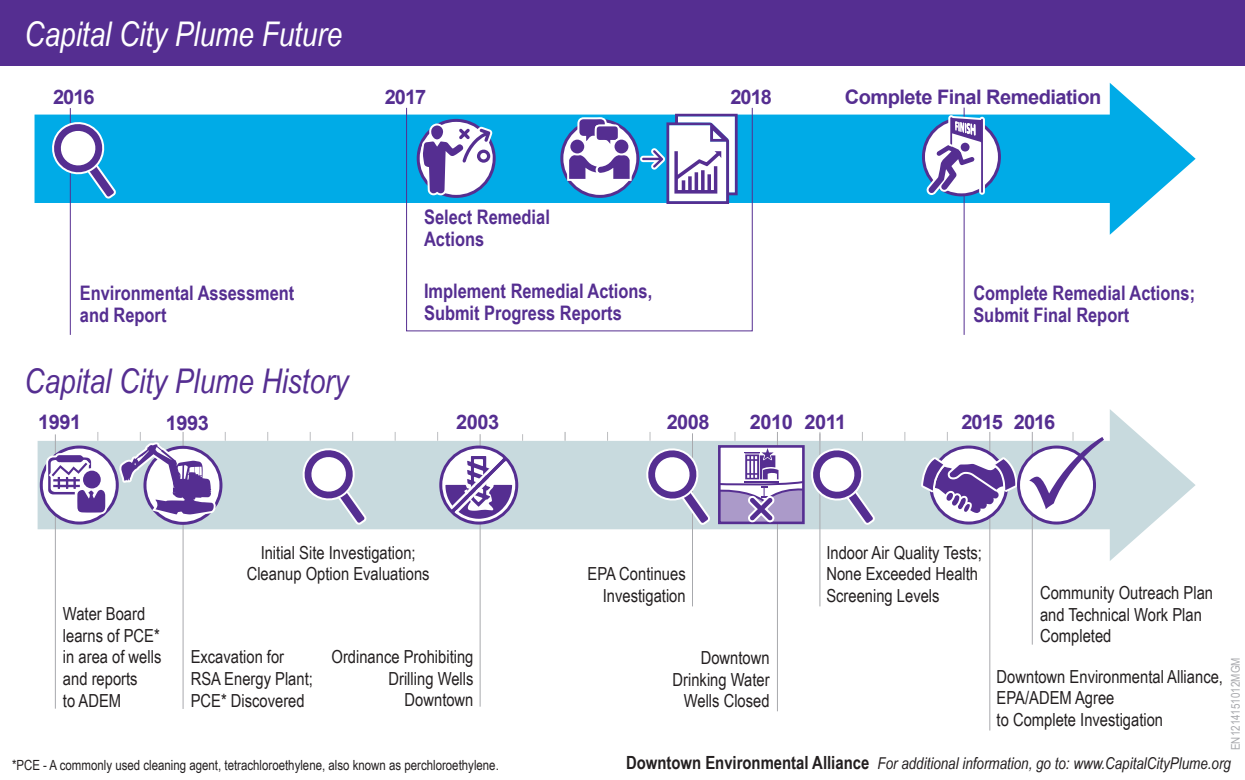
<style>
.page{position:relative;width:1245px;height:780px;background:#fff}
.page>*{position:absolute;margin:0;border:0;box-sizing:border-box;transform-origin:0 0}
.t1{font:italic 34px "Arial Narrow";color:#552e91}
.t2{font:italic 34px "Arial Narrow";color:#fff}
.t3{font:700 20px/22px "Arial Narrow";color:#552e91}
.t4{font:700 20px "Arial";letter-spacing:-.025em;color:#552e91}
.t5{font:700 20px "Arial";letter-spacing:-.05em;color:#552e91}
.t6{font:18px/21.6px "Arial Narrow";color:#231f20}
.t7{font:italic 16.4px "Arial Narrow";color:#231f20}
.t8{font:14px "Arial Narrow";color:#231f20}
.t9{font:12px "Arial Narrow";color:#a8a9ad}
.s1{font-weight:700;font-style:normal;font-size:18.2px}
</style>
<div class="page">
<svg style="left:35px;top:83px;width:1161px;height:152px"></svg>
<hr style="left:70px;top:108px;width:1px;height:227px;background:#552e91">
<hr style="left:964px;top:108px;width:1px;height:227px;background:#552e91">
<svg style="left:406px;top:107px;width:347px;height:225px"></svg>
<svg style="left:50px;top:120px;width:68px;height:81px"></svg>
<svg style="left:417px;top:119px;width:79px;height:79px"></svg>
<svg style="left:38px;top:409px;width:1158px;height:152px"></svg>
<hr style="left:55px;top:434px;width:1px;height:274px;background:#a8a9ad">
<svg style="left:300px;top:432px;width:69px;height:95px"></svg>
<hr style="left:480px;top:434px;width:1px;height:272px;background:#a8a9ad">
<hr style="left:692px;top:433px;width:1px;height:173px;background:#a8a9ad">
<hr style="left:777px;top:432px;width:1px;height:279px;background:#a8a9ad">
<hr style="left:989px;top:432px;width:1px;height:298px;background:#a8a9ad">
<hr style="left:1032px;top:432px;width:1px;height:212px;background:#a8a9ad">
<svg style="left:437px;top:432px;width:86px;height:92px"></svg>
<svg style="left:921px;top:432px;width:183px;height:92px"></svg>
<svg style="left:560px;top:114px;width:178px;height:90px"></svg>
<svg style="left:922px;top:115px;width:79px;height:81px"></svg>
<div style="left:0;top:0;width:1245px;height:65px;background:#552e91"></div>
<hr style="left:183px;top:432px;width:1px;height:277px;background:#a8a9ad">
<svg style="left:40px;top:432px;width:186px;height:93px"></svg>
<hr style="left:819px;top:433px;width:1px;height:173px;background:#a8a9ad">
<svg style="left:644px;top:432px;width:233px;height:95px"></svg>
<h1 class="t2" style="left:25px;top:11px;width:319px">Capital City Plume Future</h1>
<p class="t4" style="left:53px;top:84px;width:43px">2016</p>
<p class="t4" style="left:385px;top:84px;width:43px">2017</p>
<p class="t4" style="left:730px;top:84px;width:43px">2018</p>
<p class="t4" style="left:845px;top:84px;width:258px">Complete Final Remediation</p>
<p class="t3" style="left:424px;top:205px;width:127px">Select Remedial<br>Actions</p>
<p class="t3" style="left:80px;top:281px;width:216px">Environmental Assessment and Report</p>
<p class="t3" style="left:424px;top:279px;width:230px">Implement Remedial Actions,<br>Submit Progress Reports</p>
<p class="t3" style="left:973px;top:281px;width:223px">Complete Remedial Actions;<br>Submit Final Report</p>
<h1 class="t1" style="left:25px;top:358px;width:325px">Capital City Plume History</h1>
<p class="t4" style="left:38px;top:409px;width:44px">1991</p>
<p class="t4" style="left:456px;top:409px;width:44px">2003</p>
<p class="t4" style="left:750px;top:409px;width:44px">2010</p>
<p class="t5" style="left:961px;top:409px;width:95px">2015 2016</p>
<p class="t4" style="left:166px;top:409px;width:44px">1993</p>
<p class="t4" style="left:667px;top:409px;width:44px">2008</p>
<p class="t4" style="left:805px;top:409px;width:43px">2011</p>
<p class="t6" style="left:63px;top:602px;width:100px">Water Board learns of PCE* in area of wells and reports<br>to ADEM</p>
<p class="t6" style="left:247px;top:541px;width:184px;text-align:center">Initial Site Investigation;<br>Cleanup Option Evaluations</p>
<p class="t6" style="left:588px;top:562px;width:100px;text-align:right">EPA Continues<br>Investigation</p>
<p class="t6" style="left:191px;top:645px;width:124px">Excavation for<br>RSA Energy Plant;<br>PCE* Discovered</p>
<p class="t6" style="left:332px;top:645px;width:143px;text-align:right">Ordinance Prohibiting<br>Drilling Wells<br>Downtown</p>
<p class="t6" style="left:673px;top:646px;width:99px;text-align:right">Downtown<br>Drinking Water<br>Wells Closed</p>
<p class="t6" style="left:826px;top:541px;width:157px">Indoor Air Quality Tests;<br>None Exceeded Health<br>Screening Levels</p>
<p class="t6" style="left:1040px;top:581px;width:175px">Community Outreach Plan and Technical Work Plan<br>Completed</p>
<p class="t6" style="left:997px;top:664px;width:228px">Downtown Environmental Alliance,<br>EPA/ADEM Agree<br>to Complete Investigation</p>
<p class="t9" style="left:1227px;top:750px;width:94px;rotate:-90deg">EN1214151012MGM</p>
<p class="t8" style="left:12px;top:755px;width:488px">*PCE - A commonly used cleaning agent, tetrachloroethylene, also known as perchloroethylene.</p>
<p class="t7" style="left:626px;top:751px;width:606px"><span class="s1">Downtown Environmental Alliance</span> For additional information, go to: www.CapitalCityPlume.org</p>
</div>
